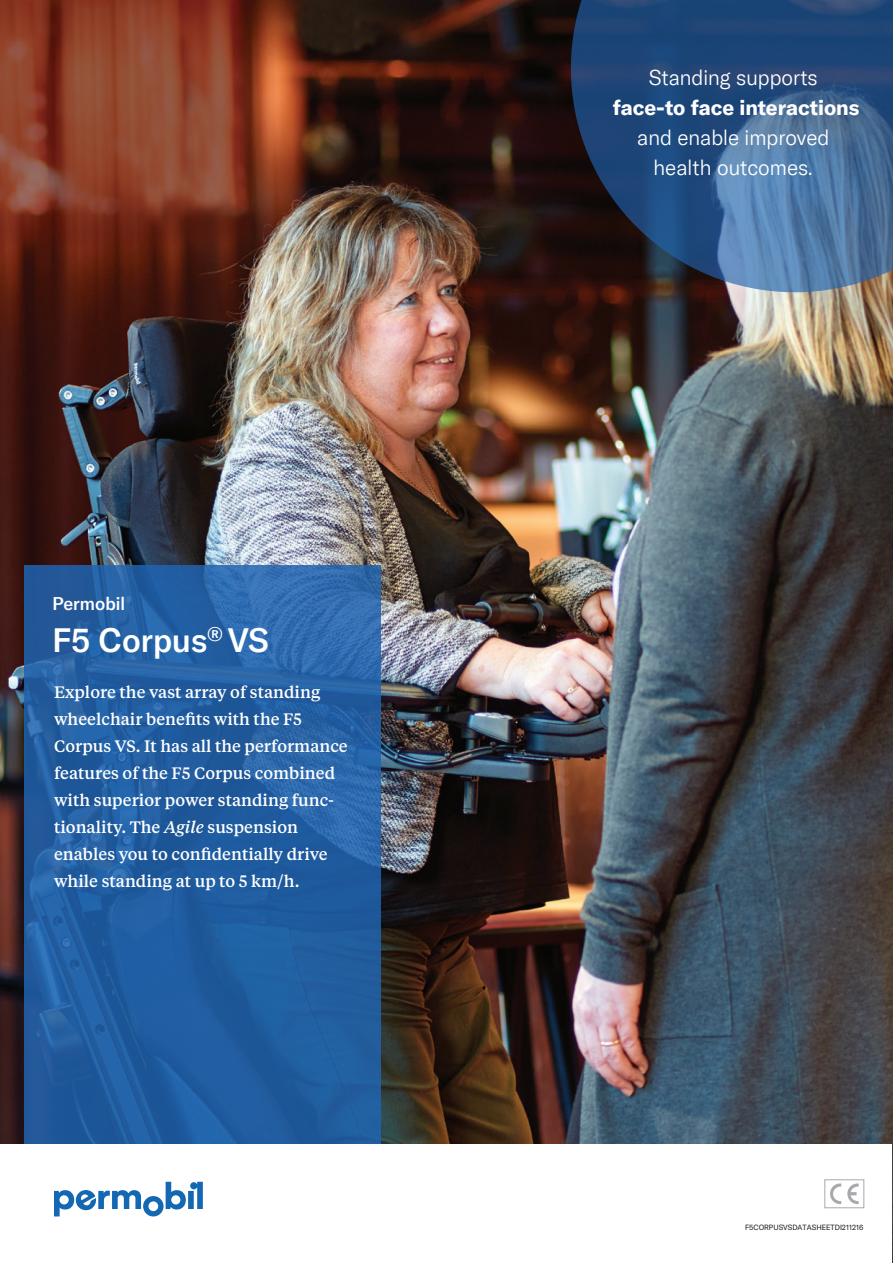
<style>
.page{position:relative;width:893px;height:1263px;background:#fff}
.page>*{position:absolute;margin:0;border:0;box-sizing:border-box;transform-origin:0 0}
.Master_headline{font:500 33px "GT America";color:#fff}
.t1{font:300 21px/30px "GT America";color:#fff;text-align:center}
.Master_headline-2{font:500 18px "GT America";color:#fff}
.Product_page__body_t{font:500 16.5px/27px "Tiempos Text";color:#fff}
.t2{font:7.5px "GT America";color:#231f20}
.s1{font-style:italic}
.s2{font-weight:700}
</style>
<div class="page">
<img style="left:0;top:0;width:893px;height:1263px">
<svg style="left:24px;top:566px;width:357px;height:697px;fill:#215da0"></svg>
<div style="left:1px;top:1144px;width:891px;height:118px;background:#fff"></div>
<svg style="left:830px;top:1183px;width:11px;height:21px"></svg>
<svg style="left:847px;top:1183px;width:12px;height:21px"></svg>
<div style="left:825px;top:1179px;width:39px;height:29px;border:1px solid #a8a9ad"></div>
<svg style="left:54px;top:1182px;width:149px;height:34px"></svg>
<svg style="left:571px;top:0;width:322px;height:292px"></svg>
<p class="Master_headline-2" style="left:53px;top:592px;width:74px">Permobil</p>
<p class="Master_headline" style="left:53px;top:620px;width:218px">F5 Corpus<sup>®</sup> VS</p>
<p class="Product_page__body_t" style="left:54px;top:678px;width:295px">Explore the vast array of standing wheelchair benefits with the F5<br>Corpus VS. It has all the performance features of the F5 Corpus combined with superior power standing func&shy;tionality. The <span class="s1">Agile</span> suspension enables you to confidentially drive while standing at up to 5 km/h.</p>
<p class="t1" style="left:649px;top:62px;width:170px">Standing supports</p>
<p class="t1" style="left:613px;top:92px;width:248px"><span class="s2">face-to face interactions </span>and enable improved health outcomes.</p>
<p class="t2" style="left:745px;top:1223px;width:120px">F5CORPUSVSDATASHEETDI211216</p>
</div>
